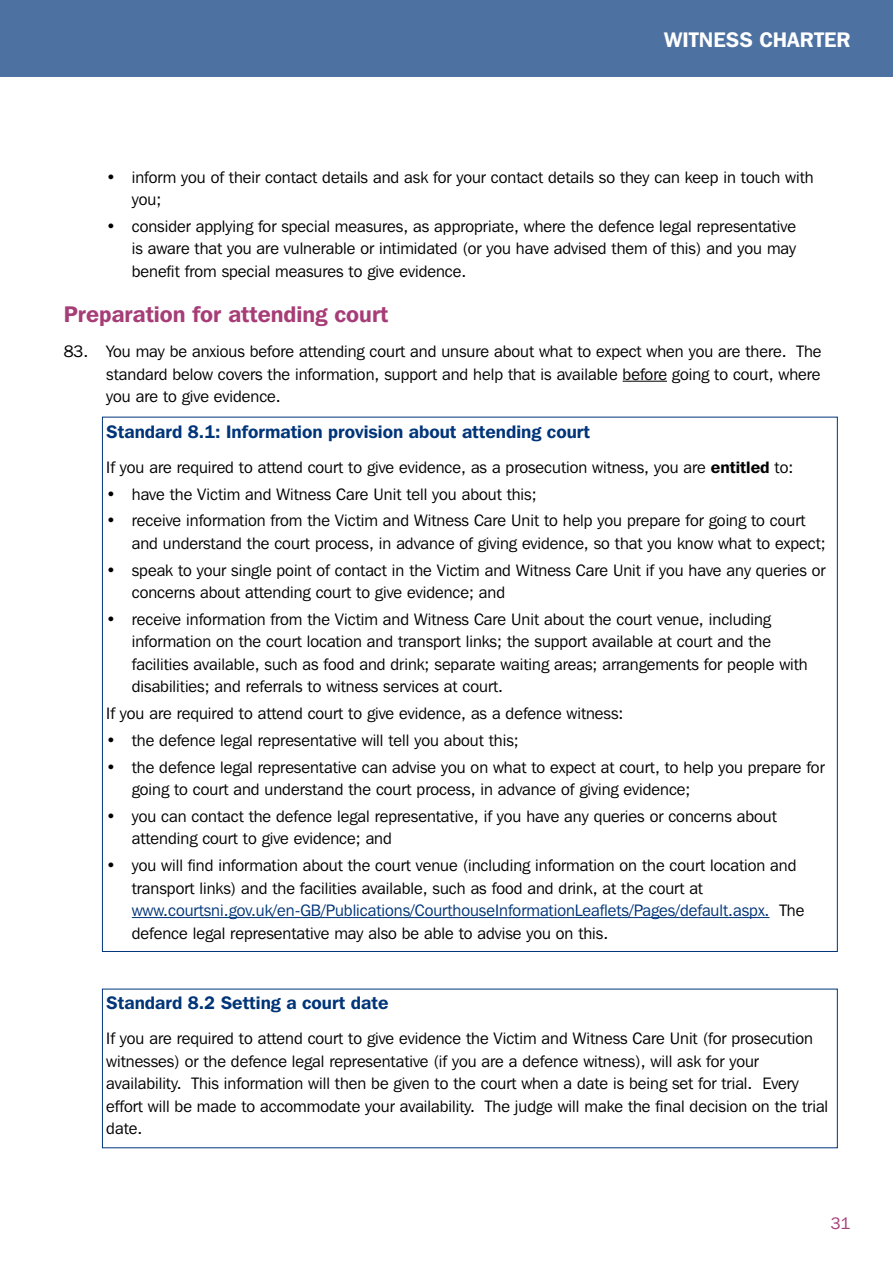
<style>
.page{position:relative;width:893px;height:1263px;background:#fff}
.page>*{position:absolute;margin:0;border:0;box-sizing:border-box;transform-origin:0 0}
.t1{font:600 22.5px "Franklin Gothic IT Cby BT";color:#a63d76}
.t2{font:600 21px "Franklin Gothic IT Cby BT";color:#fff}
.t3{font:600 18px "Franklin Gothic IT Cby BT";color:#003579}
.t4{font:16.5px/22.5px "Franklin Gothic IT Cby BT";color:#000}
.t5{font:16.5px "Franklin Gothic IT Cby BT";color:#a63d76}
.s1{font-weight:600}
.s2{color:#003579}
</style>
<div class="page">
<div style="left:0;top:0;width:893px;height:77px;background:#4d72a2"></div>
<hr style="left:623px;top:381px;width:44px;height:1px;background:#000">
<hr style="left:132px;top:917px;width:637px;height:1px;background:#003579">
<p class="t2" style="left:664px;top:26px;width:188px">WITNESS CHARTER</p>
<p class="t4" style="left:132px;top:165px;width:683px;text-indent:-26px">• inform you of their contact details and ask for your contact details so they can keep in touch with you;</p>
<p class="t4" style="left:132px;top:215px;width:666px;text-align:justify;text-indent:-26px">• consider applying for special measures, as appropriate, where the defence legal representative is aware that you are vulnerable or intimidated (or you have advised them of this) and you may benefit from special measures to give evidence.</p>
<h1 class="t1" style="left:64px;top:300px;width:326px">Preparation for attending court</h1>
<p class="t4" style="left:106px;top:340px;width:717px;text-align:justify;text-indent:-43px">83. You may be anxious before attending court and unsure about what to expect when you are there. The standard below covers the information, support and help that is available before going to court, where you are to give evidence.</p>
<p class="t3" style="left:106px;top:420px;width:485px">Standard 8.1: Information provision about attending court</p>
<p class="t4" style="left:106px;top:455px;width:688px">If you are required to attend court to give evidence, as a prosecution witness, you are <span class="s1">entitled</span> to:</p>
<p class="t4" style="left:106px;top:482px;width:432px">• have the Victim and Witness Care Unit tell you about this;</p>
<p class="t4" style="left:132px;top:509px;width:695px;text-indent:-26px">• receive information from the Victim and Witness Care Unit to help you prepare for going to court and understand the court process, in advance of giving evidence, so that you know what to expect;</p>
<p class="t4" style="left:132px;top:558px;width:695px;text-indent:-26px">• speak to your single point of contact in the Victim and Witness Care Unit if you have any queries or concerns about attending court to give evidence; and</p>
<p class="t4" style="left:132px;top:607px;width:677px;text-indent:-26px">• receive information from the Victim and Witness Care Unit about the court venue, including information on the court location and transport links; the support available at court and the facilities available, such as food and drink; separate waiting areas; arrangements for people with disabilities; and referrals to witness services at court.</p>
<p class="t4" style="left:106px;top:702px;width:519px">If you are required to attend court to give evidence, as a defence witness:</p>
<p class="t4" style="left:106px;top:728px;width:414px">• the defence legal representative will tell you about this;</p>
<p class="t4" style="left:132px;top:755px;width:694px;text-indent:-26px">• the defence legal representative can advise you on what to expect at court, to help you prepare for going to court and understand the court process, in advance of giving evidence;</p>
<p class="t4" style="left:132px;top:804px;width:646px;text-indent:-26px">• you can contact the defence legal representative, if you have any queries or concerns about attending court to give evidence; and</p>
<p class="t4" style="left:132px;top:854px;width:674px;text-indent:-26px">• you will find information about the court venue (including information on the court location and transport links) and the facilities available, such as food and drink, at the court at <span class="s2">www.courtsni.gov.uk/en-GB/Publications/CourthouseInformationLeaflets/Pages/default.aspx.</span> The defence legal representative may also be able to advise you on this.</p>
<p class="t3" style="left:106px;top:991px;width:284px">Standard 8.2 Setting a court date</p>
<p class="t4" style="left:106px;top:1027px;width:723px">If you are required to attend court to give evidence the Victim and Witness Care Unit (for prosecution witnesses) or the defence legal representative (if you are a defence witness), will ask for your availability. This information will then be given to the court when a date is being set for trial. Every effort will be made to accommodate your availability. The judge will make the final decision on the trial date.</p>
<p class="t5" style="left:831px;top:1213px;width:21px">31</p>
</div>
